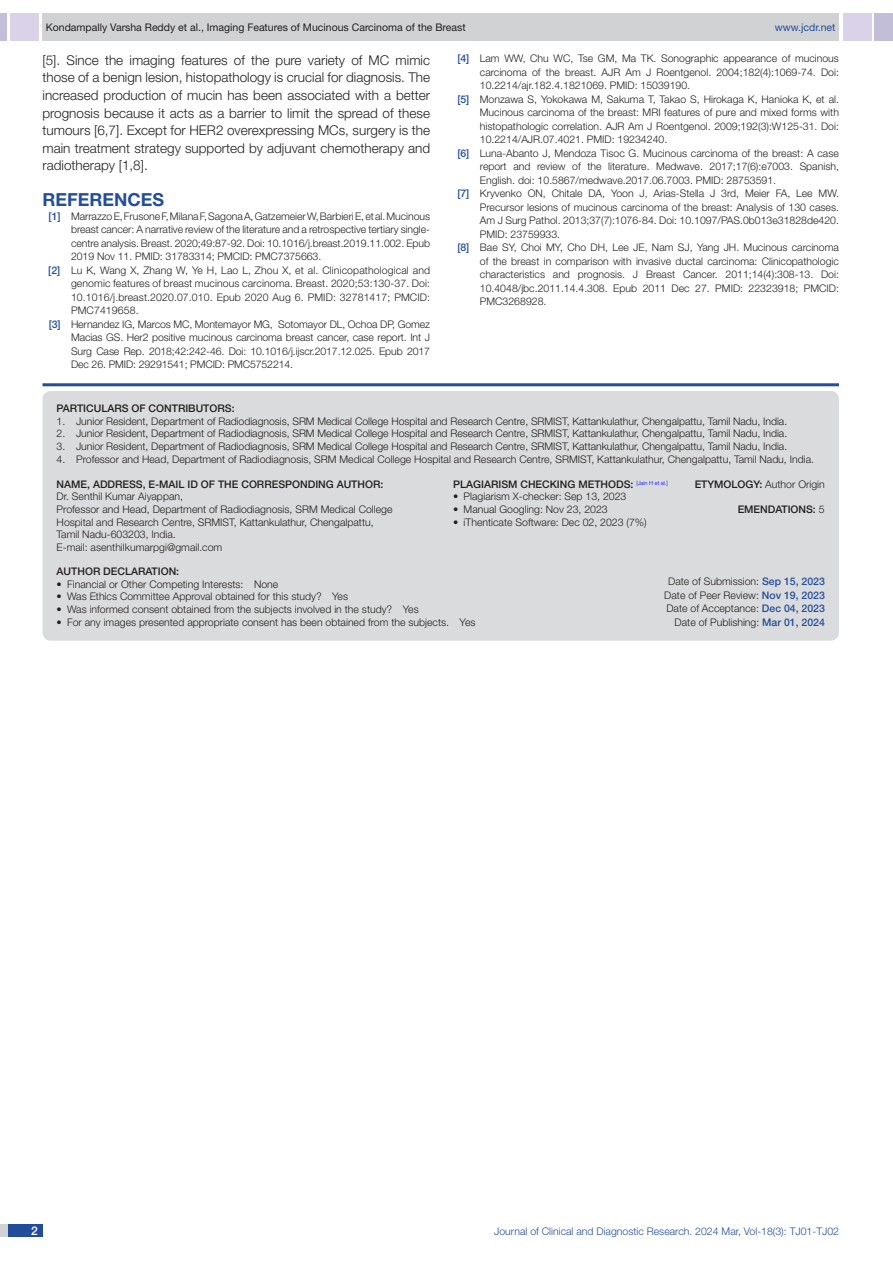
<style>
.page{position:relative;width:893px;height:1263px;background:#fff}
.page>*{position:absolute;margin:0;border:0;box-sizing:border-box;transform-origin:0 0}
.Heading{font:700 18px "Helvetica Neue";color:#244e9b}
.Body_text{font:300 13.5px/17.7px "Helvetica Neue";color:#231f20;text-align:justify}
.t1{font:500 12px "Helvetica Neue";color:#fff}
.Partic_Contri_Txt{font:300 10.5px/12.6px "Helvetica Neue";color:#231f20}
.Partic_Contri_Head{font:500 10.5px "Helvetica Neue";color:#231f20}
.tb_txt{font:300 10.5px "Helvetica Neue";color:#231f20}
.t2{font:10.5px "Helvetica Neue";color:#231f20}
.t3{font:300 10.5px "Helvetica Neue";color:#244e9b}
.Partic_Contri_Head-2{font:300 10.5px "Helvetica Neue";color:#231f20}
.t4{font:10.5px "Helvetica Neue";color:#244e9b}
.s1{font-weight:500;color:#244e9b}
.s2{font-weight:500}
.s3{font-weight:300}
</style>
<div class="page">
<div style="left:0;top:13px;width:7px;height:28px;background:#c2bed7"></div>
<div style="left:10px;top:13px;width:29px;height:28px;background:#d9d2e8"></div>
<div style="left:43px;top:13px;width:796px;height:28px;background:#d1d2d4"></div>
<div style="left:875px;top:13px;width:18px;height:28px;background:#c2bed7"></div>
<div style="left:843px;top:13px;width:29px;height:28px;background:#d9d2e8"></div>
<div style="left:0;top:1224px;width:43px;height:13px;background:#d1d2d4"></div>
<div style="left:8px;top:1224px;width:35px;height:13px;background:#214c99"></div>
<hr style="left:43px;top:383px;width:796px;height:3px;background:#244e9b">
<div style="left:43px;top:391px;width:796px;height:250px;background:#dadbdc;border-radius:9px"></div>
<p class="t2" style="left:46px;top:21px;width:421px">Kondampally Varsha Reddy et al., Imaging Features of Mucinous Carcinoma of the Breast</p>
<p class="t4" style="left:775px;top:21px;width:62px">www.jcdr.net</p>
<p class="Partic_Contri_Txt" style="left:457px;top:52px;width:383px"><span class="s1">[4]</span> Lam WW, Chu WC, Tse GM, Ma TK. Sonographic appearance of mucinous</p>
<p class="Partic_Contri_Txt" style="left:480px;top:66px;width:361px">carcinoma of the breast. AJR Am J Roentgenol. 2004;182(4):1069-74. Doi:</p>
<p class="Partic_Contri_Txt" style="left:480px;top:79px;width:212px">10.2214/ajr.182.4.1821069. PMID: 15039190.</p>
<p class="Partic_Contri_Txt" style="left:457px;top:93px;width:383px"><span class="s1">[5]</span> Monzawa S, Yokokawa M, Sakuma T, Takao S, Hirokaga K, Hanioka K, et al.</p>
<p class="Partic_Contri_Txt" style="left:480px;top:106px;width:361px">Mucinous carcinoma of the breast: MRI features of pure and mixed forms with</p>
<p class="Partic_Contri_Txt" style="left:480px;top:120px;width:361px">histopathologic correlation. AJR Am J Roentgenol. 2009;192(3):W125-31. Doi:</p>
<p class="Partic_Contri_Txt" style="left:480px;top:133px;width:189px">10.2214/AJR.07.4021. PMID: 19234240.</p>
<p class="Partic_Contri_Txt" style="left:457px;top:147px;width:383px"><span class="s1">[6]</span> Luna-Abanto J, Mendoza Tisoc G. Mucinous carcinoma of the breast: A case</p>
<p class="Partic_Contri_Txt" style="left:480px;top:160px;width:361px">report and review of the literature. Medwave. 2017;17(6):e7003. Spanish,</p>
<p class="Partic_Contri_Txt" style="left:480px;top:174px;width:298px">English. doi: 10.5867/medwave.2017.06.7003. PMID: 28753591.</p>
<p class="Partic_Contri_Txt" style="left:457px;top:187px;width:383px"><span class="s1">[7]</span> Kryvenko ON, Chitale DA, Yoon J, Arias-Stella J 3rd, Meier FA, Lee MW.</p>
<p class="Partic_Contri_Txt" style="left:480px;top:201px;width:361px">Precursor lesions of mucinous carcinoma of the breast: Analysis of 130 cases.</p>
<p class="Partic_Contri_Txt" style="left:480px;top:214px;width:361px">Am J Surg Pathol. 2013;37(7):1076-84. Doi: 10.1097/PAS.0b013e31828de420.</p>
<p class="Partic_Contri_Txt" style="left:480px;top:228px;width:82px">PMID: 23759933.</p>
<p class="Partic_Contri_Txt" style="left:457px;top:241px;width:383px"><span class="s1">[8]</span> Bae SY, Choi MY, Cho DH, Lee JE, Nam SJ, Yang JH. Mucinous carcinoma</p>
<p class="Partic_Contri_Txt" style="left:480px;top:255px;width:361px">of the breast in comparison with invasive ductal carcinoma: Clinicopathologic</p>
<p class="Partic_Contri_Txt" style="left:480px;top:268px;width:361px">characteristics and prognosis. J Breast Cancer. 2011;14(4):308-13. Doi:</p>
<p class="Partic_Contri_Txt" style="left:480px;top:282px;width:361px">10.4048/jbc.2011.14.4.308. Epub 2011 Dec 27. PMID: 22323918; PMCID:</p>
<p class="Partic_Contri_Txt" style="left:480px;top:295px;width:68px">PMC3268928.</p>
<p class="Body_text" style="left:43px;top:51px;width:389px">[5]. Since the imaging features of the pure variety of MC mimic those of a benign lesion, histopathology is crucial for diagnosis. The increased production of mucin has been associated with a better prognosis because it acts as a barrier to limit the spread of these tumours [6,7]. Except for HER2 overexpressing MCs, surgery is the main treatment strategy supported by adjuvant chemotherapy and radiotherapy [1,8].</p>
<p class="Heading" style="left:43px;top:189px;width:123px">REFERENCES</p>
<p class="Partic_Contri_Txt" style="left:49px;top:209px;width:383px"><span class="s1">[1]</span> Marrazzo E, Frusone F, Milana F, Sagona A, Gatzemeier W, Barbieri E, et al. Mucinous</p>
<p class="Partic_Contri_Txt" style="left:71px;top:223px;width:361px">breast cancer: A narrative review of the literature and a retrospective tertiary single-</p>
<p class="Partic_Contri_Txt" style="left:71px;top:236px;width:361px">centre analysis. Breast. 2020;49:87-92. Doi: 10.1016/j.breast.2019.11.002. Epub</p>
<p class="Partic_Contri_Txt" style="left:71px;top:250px;width:252px">2019 Nov 11. PMID: 31783314; PMCID: PMC7375663.</p>
<p class="Partic_Contri_Txt" style="left:48px;top:263px;width:383px"><span class="s1">[2]</span> Lu K, Wang X, Zhang W, Ye H, Lao L, Zhou X, et al. Clinicopathological and</p>
<p class="Partic_Contri_Txt" style="left:71px;top:277px;width:361px">genomic features of breast mucinous carcinoma. Breast. 2020;53:130-37. Doi:</p>
<p class="Partic_Contri_Txt" style="left:71px;top:290px;width:361px">10.1016/j.breast.2020.07.010. Epub 2020 Aug 6. PMID: 32781417; PMCID:</p>
<p class="Partic_Contri_Txt" style="left:71px;top:304px;width:69px">PMC7419658.</p>
<p class="Partic_Contri_Txt" style="left:49px;top:317px;width:383px"><span class="s1">[3]</span> Hernandez IG, Marcos MC, Montemayor MG, Sotomayor DL, Ochoa DP, Gomez</p>
<p class="Partic_Contri_Txt" style="left:71px;top:331px;width:361px">Macias GS. Her2 positive mucinous carcinoma breast cancer, case report. Int J</p>
<p class="Partic_Contri_Txt" style="left:71px;top:344px;width:361px">Surg Case Rep. 2018;42:242-46. Doi: 10.1016/j.ijscr.2017.12.025. Epub 2017</p>
<p class="Partic_Contri_Txt" style="left:71px;top:358px;width:224px">Dec 26. PMID: 29291541; PMCID: PMC5752214.</p>
<p class="Partic_Contri_Head" style="left:57px;top:402px;width:179px">PARTICULARS OF CONTRIBUTORS:</p>
<p class="Partic_Contri_Txt" style="left:57px;top:415px;width:732px">1. Junior Resident, Department of Radiodiagnosis, SRM Medical College Hospital and Research Centre, SRMIST, Kattankulathur, Chengalpattu, Tamil Nadu, India.</p>
<p class="Partic_Contri_Txt" style="left:57px;top:427px;width:732px">2. Junior Resident, Department of Radiodiagnosis, SRM Medical College Hospital and Research Centre, SRMIST, Kattankulathur, Chengalpattu, Tamil Nadu, India.</p>
<p class="Partic_Contri_Txt" style="left:57px;top:440px;width:732px">3. Junior Resident, Department of Radiodiagnosis, SRM Medical College Hospital and Research Centre, SRMIST, Kattankulathur, Chengalpattu, Tamil Nadu, India.</p>
<p class="Partic_Contri_Txt" style="left:57px;top:452px;width:759px">4. Professor and Head, Department of Radiodiagnosis, SRM Medical College Hospital and Research Centre, SRMIST, Kattankulathur, Chengalpattu, Tamil Nadu, India.</p>
<p class="Partic_Contri_Head" style="left:453px;top:478px;width:216px">PLAGIARISM CHECKING METHODS: <sup>[Jain</sup> <sup>H</sup> <sup>et</sup> <sup>al.]</sup></p>
<p class="tb_txt" style="left:453px;top:490px;width:175px">• Plagiarism X-checker: Sep 13, 2023</p>
<p class="tb_txt" style="left:453px;top:503px;width:156px">• Manual Googling: Nov 23, 2023</p>
<p class="tb_txt" style="left:453px;top:515px;width:195px">• iThenticate Software: Dec 02, 2023 (7%)</p>
<p class="Partic_Contri_Head" style="left:57px;top:478px;width:328px">NAME, ADDRESS, E-MAIL ID OF THE CORRESPONDING AUTHOR:</p>
<p class="Partic_Contri_Head" style="left:695px;top:478px;width:16px">ETYMOLOGY</p>
<p class="Partic_Contri_Head-2" style="left:759px;top:478px;width:67px"><span class="s2">:</span> Author Origin</p>
<p class="Partic_Contri_Txt" style="left:57px;top:490px;width:128px">Dr. Senthil Kumar Aiyappan,</p>
<p class="Partic_Contri_Txt" style="left:57px;top:503px;width:337px">Professor and Head, Department of Radiodiagnosis, SRM Medical College<br>Hospital and Research Centre, SRMIST, Kattankulathur, Chengalpattu,<br>Tamil Nadu-603203, India.</p>
<p class="Partic_Contri_Txt" style="left:57px;top:540px;width:167px">E-mail: asenthilkumarpgi@gmail.com</p>
<p class="Partic_Contri_Txt" style="left:668px;top:575px;width:158px">Date of Submission: <span class="s1">SEP 15, 2023</span></p>
<p class="Partic_Contri_Txt" style="left:664px;top:588px;width:162px">Date of Peer Review: <span class="s1">NOV 19, 2023</span></p>
<p class="Partic_Contri_Txt" style="left:666px;top:602px;width:160px">Date of Acceptance: <span class="s1">DEC 04, 2023</span></p>
<p class="Partic_Contri_Txt" style="left:675px;top:615px;width:152px">Date of Publishing: <span class="s1">MAR 01, 2024</span></p>
<p class="Partic_Contri_Head" style="left:738px;top:503px;width:15px">EMENDATIONS</p>
<p class="Partic_Contri_Head" style="left:813px;top:503px;width:13px">: <span class="s3">5</span></p>
<p class="Partic_Contri_Head" style="left:57px;top:565px;width:16px">AUTHOR</p>
<p class="Partic_Contri_Head" style="left:103px;top:565px;width:8px">DECLARATION</p>
<p class="Partic_Contri_Head" style="left:176px;top:565px;width:4px">:</p>
<p class="Partic_Contri_Txt" style="left:57px;top:578px;width:223px">• Financial or Other Competing Interests: None</p>
<p class="Partic_Contri_Txt" style="left:57px;top:590px;width:293px">• Was Ethics Committee Approval obtained for this study? Yes</p>
<p class="Partic_Contri_Txt" style="left:57px;top:603px;width:364px">• Was informed consent obtained from the subjects involved in the study? Yes</p>
<p class="Partic_Contri_Txt" style="left:57px;top:615px;width:420px">• For any images presented appropriate consent has been obtained from the subjects. Yes</p>
<p class="t1" style="left:31px;top:1223px;width:8px">2</p>
<p class="t3" style="left:494px;top:1225px;width:346px">Journal of Clinical and Diagnostic Research. 2024 Mar, Vol-18(3): TJ01-TJ02</p>
</div>
